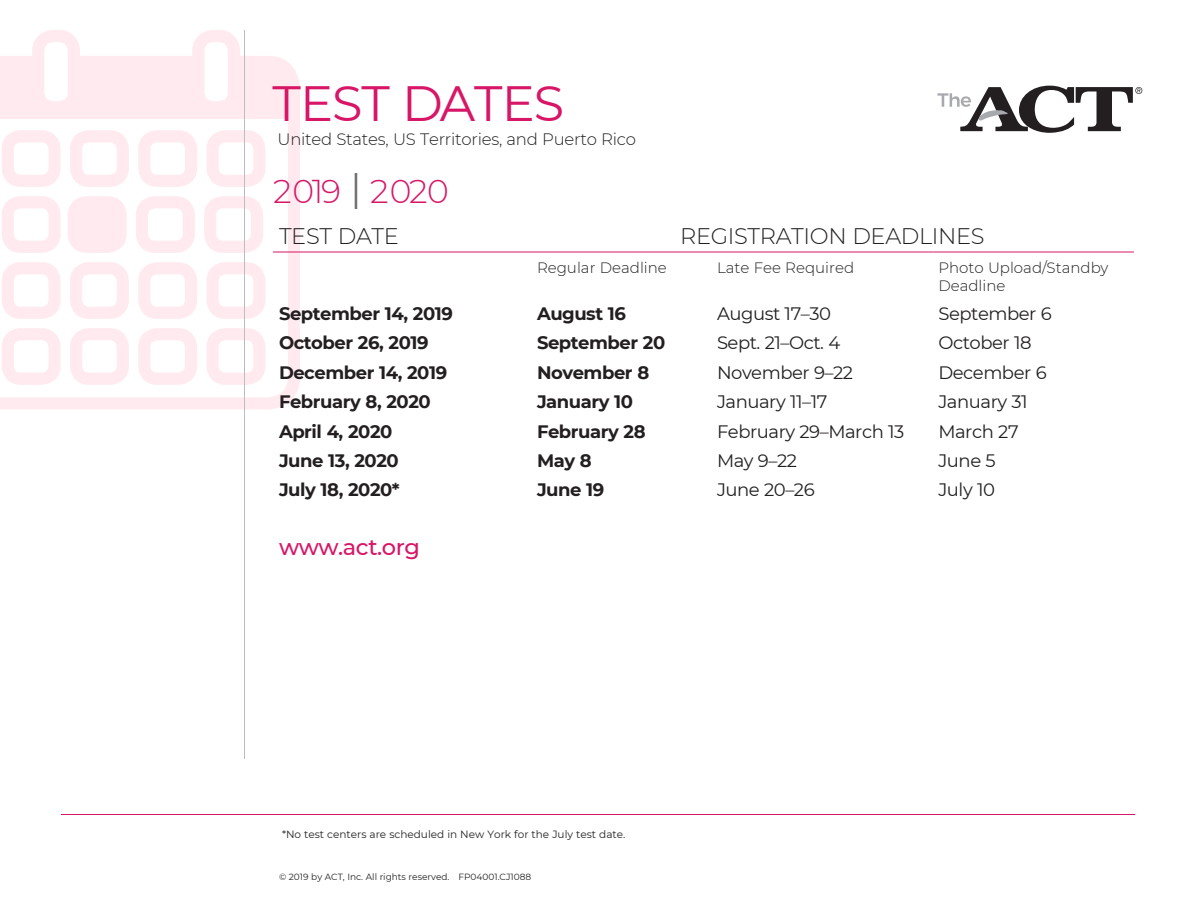
<style>
.page{position:relative;width:1188px;height:918px;background:#fff}
.page>*{position:absolute;margin:0;border:0;box-sizing:border-box;transform-origin:0 0}
.t1{font:49.5px "Montserrat";letter-spacing:-.02em;color:#d71667}
.t2{font:300 33px "Montserrat";letter-spacing:-.045em;color:#d71667}
.t3{font:300 22.5px "Montserrat";letter-spacing:-.015em;color:#231f20}
.t4{font:500 22.5px "Montserrat";letter-spacing:-.02em;color:#d71667}
.t5{font:700 18px "Montserrat";letter-spacing:-.025em;color:#231f20}
.t6{font:18px "Montserrat";letter-spacing:-.025em;color:#231f20}
.t7{font:300 16.5px "Montserrat";letter-spacing:-.015em;color:#231f20}
.t8{font:300 15px/18px "Montserrat";color:#231f20}
.t9{font:10.5px "Montserrat";color:#231f20}
.t10{font:9px "Montserrat";color:#231f20}
.s1{font-size:48px;color:#6c6d70}
</style>
<div class="page">
<svg style="left:0;top:56px;width:300px;height:353px"></svg>
<div style="left:28px;top:61px;width:56px;height:57px;border:12px solid #ffebef;border-radius:50%"></div>
<div style="left:188px;top:61px;width:57px;height:57px;border:12px solid #ffebef;border-radius:50%"></div>
<div style="left:2px;top:130px;width:59px;height:57px;border:12px solid #ffebef;border-radius:13px"></div>
<div style="left:70px;top:130px;width:59px;height:57px;border:12px solid #ffebef;border-radius:13px"></div>
<div style="left:138px;top:130px;width:59px;height:57px;border:12px solid #ffebef;border-radius:13px"></div>
<div style="left:206px;top:130px;width:59px;height:57px;border:12px solid #ffebef;border-radius:13px"></div>
<div style="left:138px;top:262px;width:59px;height:57px;border:12px solid #ffebef;border-radius:13px"></div>
<div style="left:2px;top:262px;width:59px;height:57px;border:12px solid #ffebef;border-radius:13px"></div>
<div style="left:70px;top:262px;width:59px;height:57px;border:12px solid #ffebef;border-radius:13px"></div>
<div style="left:206px;top:262px;width:59px;height:57px;border:12px solid #ffebef;border-radius:13px"></div>
<div style="left:138px;top:328px;width:59px;height:57px;border:12px solid #ffebef;border-radius:13px"></div>
<div style="left:2px;top:328px;width:59px;height:57px;border:12px solid #ffebef;border-radius:13px"></div>
<div style="left:70px;top:328px;width:59px;height:57px;border:12px solid #ffebef;border-radius:13px"></div>
<div style="left:206px;top:328px;width:59px;height:57px;border:12px solid #ffebef;border-radius:13px"></div>
<div style="left:136px;top:196px;width:59px;height:57px;border:12px solid #ffebef;border-radius:13px"></div>
<div style="left:74px;top:202px;width:47px;height:45px;background:#ffebef;border-radius:13px"></div>
<div style="left:68px;top:196px;width:59px;height:57px;border:12px solid #ffebef;border-radius:13px"></div>
<div style="left:204px;top:196px;width:59px;height:57px;border:12px solid #ffebef;border-radius:13px"></div>
<div style="left:2px;top:196px;width:59px;height:57px;border:12px solid #ffebef;border-radius:13px"></div>
<div style="left:38px;top:36px;width:36px;height:71px;background:#fff;border-radius:15px"></div>
<div style="left:32px;top:30px;width:48px;height:83px;border:12px solid #ffebef;border-radius:15px"></div>
<div style="left:198px;top:36px;width:36px;height:71px;background:#fff;border-radius:15px"></div>
<div style="left:192px;top:30px;width:48px;height:83px;border:12px solid #ffebef;border-radius:15px"></div>
<hr style="left:244px;top:30px;width:1px;height:729px;background:#bcbdc0">
<hr style="left:61px;top:814px;width:1074px;height:1px;background:#d71667">
<svg style="left:938px;top:86px;width:204px;height:47px"></svg>
<hr style="left:273px;top:252px;width:258px;height:1px;background:#d71667">
<hr style="left:531px;top:252px;width:180px;height:1px;background:#d71667">
<hr style="left:711px;top:252px;width:221px;height:1px;background:#d71667">
<hr style="left:932px;top:252px;width:202px;height:1px;background:#d71667">
<p class="t1" style="left:273px;top:70px;width:293px">TEST DATES</p>
<p class="t7" style="left:278px;top:128px;width:360px">United States, US Territories, and Puerto Rico</p>
<p class="t2" style="left:273px;top:169px;width:177px">2019 <span class="s1">l</span> 2020</p>
<p class="t3" style="left:279px;top:221px;width:121px">TEST DATE</p>
<p class="t3" style="left:680px;top:221px;width:306px">REGISTRATION DEADLINES</p>
<p class="t8" style="left:537px;top:258px;width:131px">Regular Deadline</p>
<p class="t8" style="left:717px;top:258px;width:139px">Late Fee Required</p>
<p class="t8" style="left:938px;top:258px;width:172px">Photo Upload/Standby<br>Deadline</p>
<p class="t5" style="left:279px;top:301px;width:175px">September 14, 2019</p>
<p class="t5" style="left:537px;top:301px;width:91px">August 16</p>
<p class="t6" style="left:717px;top:301px;width:115px">August 17–30</p>
<p class="t6" style="left:938px;top:301px;width:115px">September 6</p>
<p class="t5" style="left:279px;top:330px;width:151px">October 26, 2019</p>
<p class="t5" style="left:537px;top:330px;width:130px">September 20</p>
<p class="t6" style="left:717px;top:331px;width:125px">Sept. 21–Oct. 4</p>
<p class="t6" style="left:938px;top:331px;width:95px">October 18</p>
<p class="t5" style="left:279px;top:359px;width:170px">December 14, 2019</p>
<p class="t5" style="left:537px;top:359px;width:114px">November 8</p>
<p class="t6" style="left:717px;top:360px;width:138px">November 9–22</p>
<p class="t6" style="left:938px;top:360px;width:110px">December 6</p>
<p class="t5" style="left:279px;top:389px;width:153px">February 8, 2020</p>
<p class="t5" style="left:537px;top:389px;width:98px">January 10</p>
<p class="t6" style="left:717px;top:389px;width:112px">January 11–17</p>
<p class="t6" style="left:938px;top:389px;width:91px">January 31</p>
<p class="t5" style="left:279px;top:418px;width:115px">April 4, 2020</p>
<p class="t5" style="left:537px;top:418px;width:110px">February 28</p>
<p class="t6" style="left:717px;top:419px;width:189px">February 29–March 13</p>
<p class="t6" style="left:938px;top:419px;width:82px">March 27</p>
<p class="t5" style="left:279px;top:448px;width:121px">June 13, 2020</p>
<p class="t5" style="left:537px;top:448px;width:56px">May 8</p>
<p class="t6" style="left:717px;top:448px;width:82px">May 9–22</p>
<p class="t6" style="left:938px;top:448px;width:59px">June 5</p>
<p class="t5" style="left:279px;top:477px;width:122px">July 18, 2020*</p>
<p class="t5" style="left:537px;top:477px;width:69px">June 19</p>
<p class="t6" style="left:717px;top:478px;width:99px">June 20–26</p>
<p class="t6" style="left:938px;top:478px;width:58px">July 10</p>
<p class="t4" style="left:279px;top:531px;width:143px">www.act.org</p>
<p class="t9" style="left:282px;top:827px;width:345px">*No test centers are scheduled in New York for the July test date.</p>
<p class="t10" style="left:279px;top:870px;width:254px">© 2019 by ACT, Inc. All rights reserved. FP04001.CJ1088</p>
</div>
